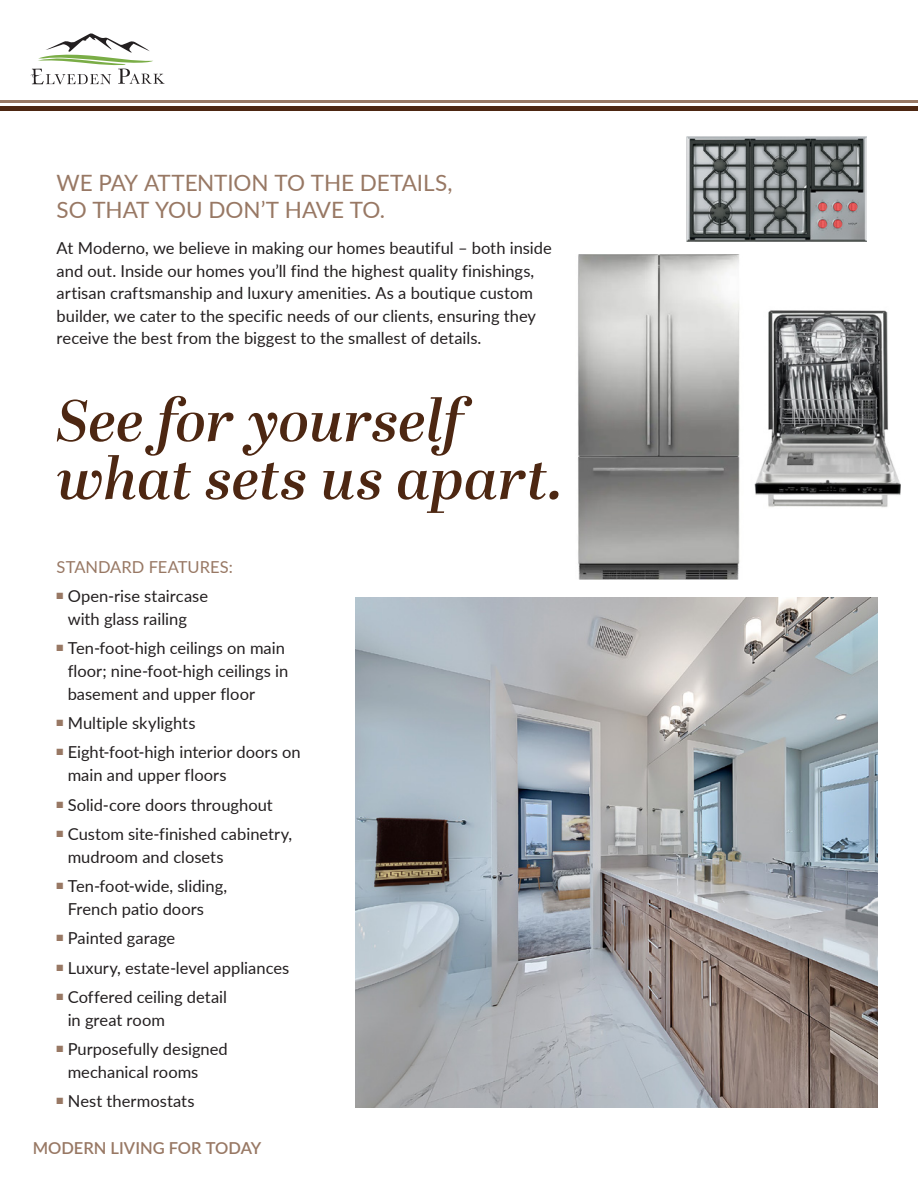
<style>
.page{position:relative;width:918px;height:1188px;background:#fff}
.page>*{position:absolute;margin:0;border:0;box-sizing:border-box;transform-origin:0 0}
.t1{font:italic 600 58.5px/57.9px "Abril Display";letter-spacing:.01em;color:#4d2712}
.t2{font:22.5px/27px "Lato";letter-spacing:-.005em;color:#987864}
.t3{font:16.5px/22.6px "Lato";color:#231f20}
.t4{font:600 16.5px "Lato";color:#987864}
.t5{font:16.5px "Lato";letter-spacing:.005em;color:#987864}
</style>
<div class="page">
<hr style="left:0;top:106px;width:918px;height:4px;background:#4d2712">
<hr style="left:0;top:100px;width:918px;height:3px;background:#987864">
<img style="left:355px;top:598px;width:523px;height:509px">
<svg style="left:30px;top:33px;width:135px;height:51px"></svg>
<img style="left:578px;top:254px;width:162px;height:326px">
<img style="left:754px;top:310px;width:147px;height:198px">
<img style="left:687px;top:136px;width:180px;height:105px">
<h2 class="t2" style="left:57px;top:169px;width:397px">WE PAY ATTENTION TO THE DETAILS,<br>SO THAT YOU DON’T HAVE TO.</h2>
<p class="t3" style="left:57px;top:236px;width:497px">At Moderno, we believe in making our homes beautiful – both inside and out. Inside our homes you’ll find the highest quality finishings, artisan craftsmanship and luxury amenities. As a boutique custom builder, we cater to the specific needs of our clients, ensuring they receive the best from the biggest to the smallest of details.</p>
<h1 class="t1" style="left:57px;top:395px;width:508px">See for yourself what sets us apart.</h1>
<p class="t5" style="left:57px;top:555px;width:178px">STANDARD FEATURES:</p>
<p class="t3" style="left:68px;top:584px;width:142px;text-indent:-11px"><sup>■</sup> Open-rise staircase with glass railing</p>
<p class="t3" style="left:68px;top:636px;width:222px;text-indent:-11px"><sup>■</sup> Ten-foot-high ceilings on main floor; nine-foot-high ceilings in basement and upper floor</p>
<p class="t3" style="left:57px;top:711px;width:140px"><sup>■</sup> Multiple skylights</p>
<p class="t3" style="left:68px;top:740px;width:235px;text-indent:-11px"><sup>■</sup> Eight-foot-high interior doors on main and upper floors</p>
<p class="t3" style="left:57px;top:793px;width:218px"><sup>■</sup> Solid-core doors throughout</p>
<p class="t3" style="left:68px;top:822px;width:226px;text-indent:-11px"><sup>■</sup> Custom site-finished cabinetry, mudroom and closets</p>
<p class="t3" style="left:68px;top:874px;width:161px;text-indent:-11px"><sup>■</sup> Ten-foot-wide, sliding,<br>French patio doors</p>
<p class="t3" style="left:57px;top:926px;width:120px"><sup>■</sup> Painted garage</p>
<p class="t3" style="left:57px;top:956px;width:234px"><sup>■</sup> Luxury, estate-level appliances</p>
<p class="t3" style="left:68px;top:985px;width:161px;text-indent:-11px"><sup>■</sup> Coffered ceiling detail in great room</p>
<p class="t3" style="left:68px;top:1037px;width:162px;text-indent:-11px"><sup>■</sup> Purposefully designed mechanical rooms</p>
<p class="t3" style="left:57px;top:1089px;width:140px"><sup>■</sup> Nest thermostats</p>
<p class="t4" style="left:33px;top:1136px;width:230px">MODERN LIVING FOR TODAY</p>
</div>
